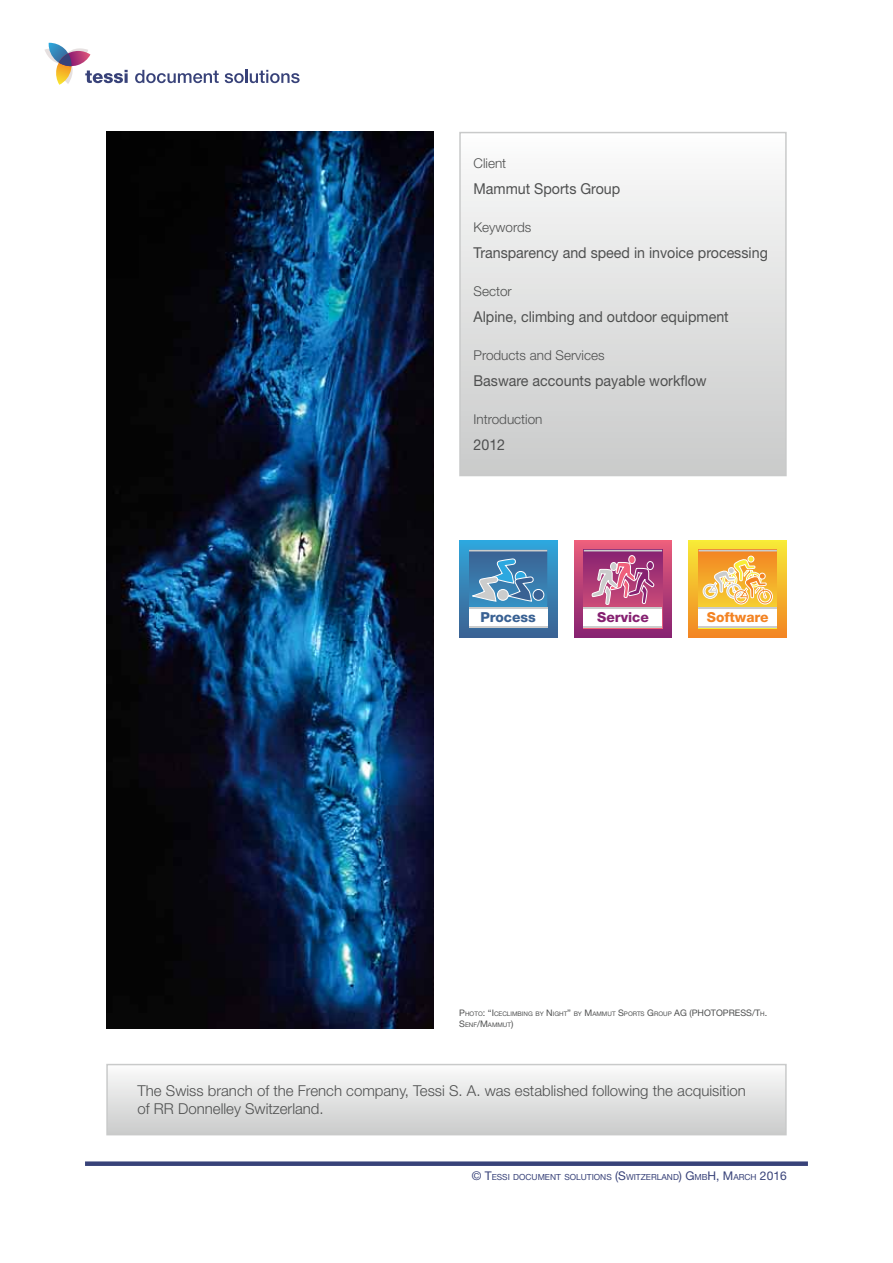
<style>
.page{position:relative;width:893px;height:1263px;background:#fff}
.page>*{position:absolute;margin:0;border:0;box-sizing:border-box;transform-origin:0 0}
.t1{font:15px "Helvetica Neue LT Std";color:#4f5050;scale:.95 1}
.t2{font:300 15px/18px "Helvetica Neue LT Std";color:#4f5050}
.t3{font:800 13.8px "Helvetica Neue LT Std";color:#f38323}
.t4{font:800 13.8px "Helvetica Neue LT Std";color:#396193}
.t5{font:800 13.8px "Helvetica Neue LT Std";color:#862171}
.t6{font:300 13.5px "Helvetica Neue LT Std";color:#4f5050}
.t7{font:9px "Helvetica Neue LT Std";color:#4f5050}
.t8{font:8.4px "Helvetica Neue LT Std";color:#384279}
.t9{font:6.3px "Helvetica Neue LT Std";color:#4f5050}
.s1{font-size:9px}
.s2{font-size:6.3px}
.s3{font-size:12px}
</style>
<div class="page">
<div style="left:85px;top:1161px;width:723px;height:5px;background:#384279"></div>
<svg style="left:45px;top:43px;width:83px;height:42px"></svg>
<svg style="left:135px;top:70px;width:84px;height:13px"></svg>
<svg style="left:225px;top:70px;width:75px;height:13px"></svg>
<svg style="left:109px;top:1074px;width:675px;height:58px;background:#dfe0e0"></svg>
<div style="left:106px;top:1064px;width:681px;height:71px;border:2px solid #c9caca"></div>
<img style="left:106px;top:132px;width:328px;height:897px">
<div style="left:460px;top:133px;width:326px;height:342px;background:linear-gradient(to bottom,#fbfbfb,#c9caca)"></div>
<div style="left:459px;top:132px;width:328px;height:344px;border:2px solid #c9caca"></div>
<svg style="left:574px;top:540px;width:98px;height:98px;background:#c04678"></svg>
<svg style="left:584px;top:551px;width:78px;height:56px;background:#9f3476"></svg>
<svg style="left:584px;top:550px;width:78px;height:1px"></svg>
<div style="left:584px;top:608px;width:78px;height:19px;background:#fff"></div>
<hr style="left:584px;top:607px;width:78px;height:2px;background:#cbcccc">
<hr style="left:584px;top:626px;width:78px;height:2px;background:#cbcccc">
<div style="left:629px;top:556px;width:6px;height:8px;background:#f0607c;border-radius:50%"></div>
<div style="left:628px;top:555px;width:7px;height:9px;border:1px solid #fff;border-radius:50%"></div>
<div style="left:647px;top:561px;width:7px;height:9px;border:1px solid #fff;border-radius:50%"></div>
<svg style="left:592px;top:562px;width:62px;height:76px"></svg>
<div style="left:459px;top:540px;width:98px;height:98px;background:linear-gradient(to bottom,#2ea3d8,#486a97)"></div>
<svg style="left:469px;top:551px;width:78px;height:56px;background:#3c79aa"></svg>
<svg style="left:469px;top:550px;width:78px;height:1px"></svg>
<div style="left:469px;top:608px;width:78px;height:19px;background:#fff"></div>
<hr style="left:469px;top:607px;width:78px;height:2px;background:#cbcccc">
<hr style="left:469px;top:626px;width:78px;height:2px;background:#cbcccc">
<div style="left:533px;top:589px;width:11px;height:11px;background:#396193;border-radius:50%"></div>
<div style="left:533px;top:589px;width:11px;height:12px;border:1px solid #fff;border-radius:50%"></div>
<svg style="left:472px;top:558px;width:62px;height:44px;background:#5d92ba"></svg>
<div style="left:497px;top:589px;width:11px;height:11px;background:#cbcccc;border-radius:50%"></div>
<div style="left:497px;top:589px;width:12px;height:11px;border:1px solid #fff;border-radius:50%"></div>
<svg style="left:689px;top:540px;width:98px;height:98px;background:#f4b82e"></svg>
<div style="left:699px;top:550px;width:78px;height:78px;background:#f6cd31"></div>
<div style="left:699px;top:608px;width:78px;height:19px;background:#fff"></div>
<hr style="left:699px;top:607px;width:78px;height:2px;background:#cbcccc">
<hr style="left:699px;top:626px;width:78px;height:2px;background:#cbcccc">
<svg style="left:699px;top:550px;width:78px;height:54px;background:#f2b95f"></svg>
<p class="t6" style="left:473px;top:155px;width:34px">Client</p>
<p class="t1" style="left:473px;top:180px;width:156px">Mammut Sports Group</p>
<p class="t6" style="left:473px;top:219px;width:59px">Keywords</p>
<p class="t1" style="left:473px;top:244px;width:311px">Transparency and speed in invoice processing</p>
<p class="t6" style="left:473px;top:283px;width:40px">Sector</p>
<p class="t1" style="left:473px;top:308px;width:270px">Alpine, climbing and outdoor equipment</p>
<p class="t6" style="left:473px;top:346px;width:133px">Products and Services</p>
<p class="t1" style="left:473px;top:372px;width:247px">Basware accounts payable workflow</p>
<p class="t6" style="left:473px;top:410px;width:71px">Introduction</p>
<p class="t1" style="left:473px;top:436px;width:35px">2012</p>
<p class="t4" style="left:480px;top:609px;width:57px">Process</p>
<p class="t5" style="left:597px;top:609px;width:53px">Service</p>
<p class="t3" style="left:707px;top:609px;width:63px">Software</p>
<p class="t9" style="left:459px;top:1010px;width:246px"><span class="s1">P</span>HOTO<span class="s1">: “I</span> CECLIMBING BY <span class="s1">N</span> IGHT<span class="s1">”</span> BY <span class="s1">M</span>AMMUT <span class="s1">S</span>PORTS <span class="s1">G</span>ROUP <span class="s1">AG (PHOTO</span></p>
<p class="t7" style="left:723px;top:1008px;width:46px">PRESS/T<span class="s2">H</span>.</p>
<p class="t9" style="left:459px;top:1021px;width:56px"><span class="s1">S</span>ENF<span class="s1">/M</span>AMMUT<span class="s1">)</span></p>
<p class="t2" style="left:138px;top:1081px;width:610px">The Swiss branch of the French company, Tessi S. A. was established following the acquisition of RR Donnelley Switzerland.</p>
<p class="t8" style="left:472px;top:1171px;width:316px"><span class="s3">© T</span>ESSI DOCUMENT SOLUTIONS <span class="s3">(S</span>WITZERLAND<span class="s3">) G</span>MB<span class="s3">H, M</span>ARCH <span class="s3">2016</span></p>
</div>
